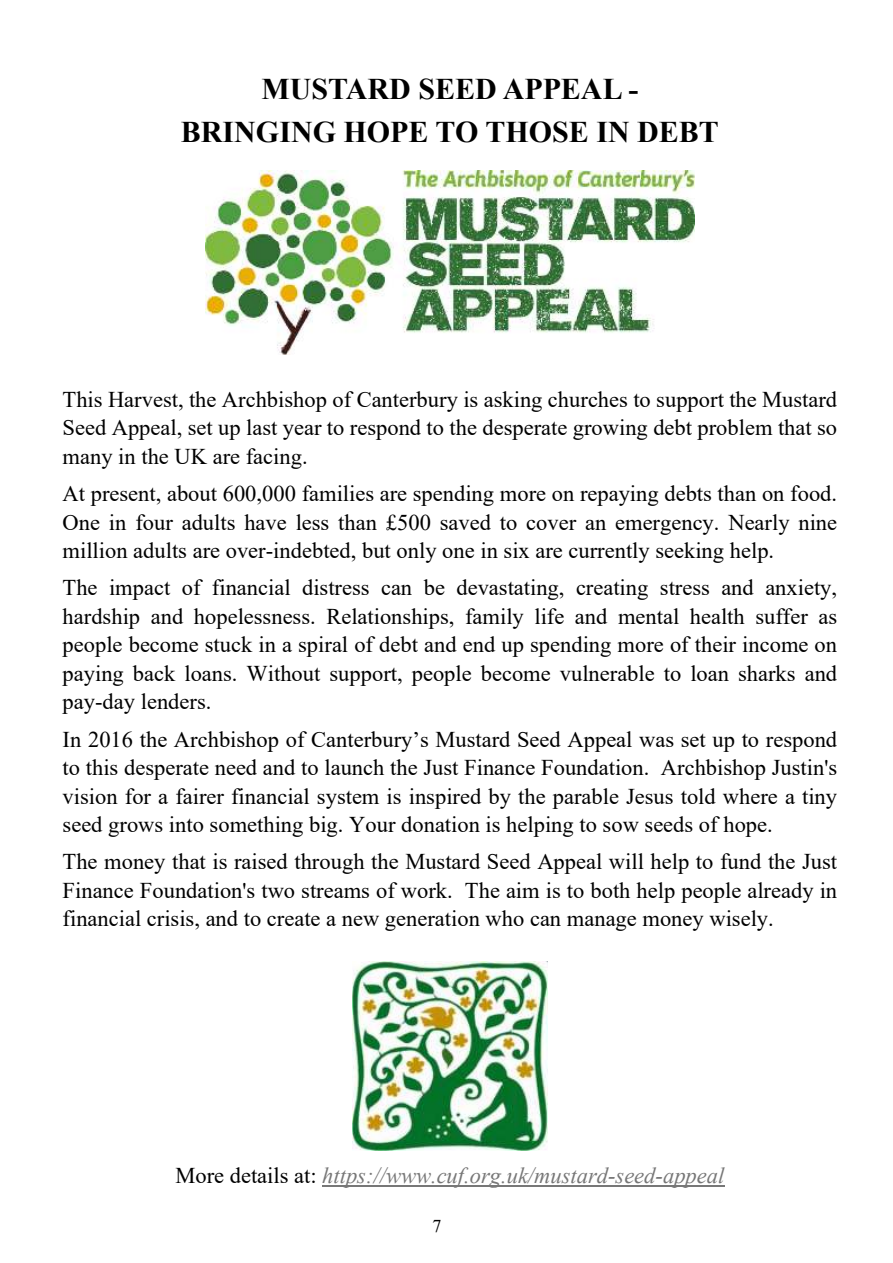
<style>
.page{position:relative;width:893px;height:1263px;background:#fff}
.page>*{position:absolute;margin:0;border:0;box-sizing:border-box;transform-origin:0 0}
.t1{font:700 30px/42.5px "Times New Roman";color:#000;text-align:center}
.t2{font:22.5px/28.5px "Times New Roman";color:#000;text-align:justify}
.t3{font:italic 22.5px "Times New Roman";color:#777}
.t4{font:18px "Times New Roman";color:#000}
.s1{font-style:normal;color:#000}
</style>
<div class="page">
<hr style="left:322px;top:1185px;width:402px;height:1px;background:#777">
<img style="left:352px;top:961px;width:196px;height:190px">
<img style="left:205px;top:171px;width:490px;height:184px">
<h1 class="t1" style="left:181px;top:71px;width:539px">MUSTARD SEED APPEAL -<br>BRINGING HOPE TO THOSE IN DEBT</h1>
<p class="t2" style="left:63px;top:387px;width:776px">This Harvest, the Archbishop of Canterbury is asking churches to support the Mustard Seed Appeal, set up last year to respond to the desperate growing debt problem that so many in the UK are facing.</p>
<p class="t2" style="left:63px;top:481px;width:776px">At present, about 600,000 families are spending more on repaying debts than on food.<br>One in four adults have less than £500 saved to cover an emergency. Nearly nine million adults are over-indebted, but only one in six are currently seeking help.</p>
<p class="t2" style="left:63px;top:576px;width:776px">The impact of financial distress can be devastating, creating stress and anxiety, hardship and hopelessness. Relationships, family life and mental health suffer as people become stuck in a spiral of debt and end up spending more of their income on paying back loans. Without support, people become vulnerable to loan sharks and pay-day lenders.</p>
<p class="t2" style="left:63px;top:727px;width:776px">In 2016 the Archbishop of Canterbury’s Mustard Seed Appeal was set up to respond to this desperate need and to launch the Just Finance Foundation. Archbishop Justin's vision for a fairer financial system is inspired by the parable Jesus told where a tiny seed grows into something big. Your donation is helping to sow seeds of hope.</p>
<p class="t2" style="left:63px;top:850px;width:776px">The money that is raised through the Mustard Seed Appeal will help to fund the Just Finance Foundation's two streams of work. The aim is to both help people already in financial crisis, and to create a new generation who can manage money wisely.</p>
<p class="t3" style="left:175px;top:1167px;width:550px"><span class="s1">More details at:</span> https://www.cuf.org.uk/mustard-seed-appeal</p>
<p class="t4" style="left:433px;top:1220px;width:10px">7</p>
</div>
